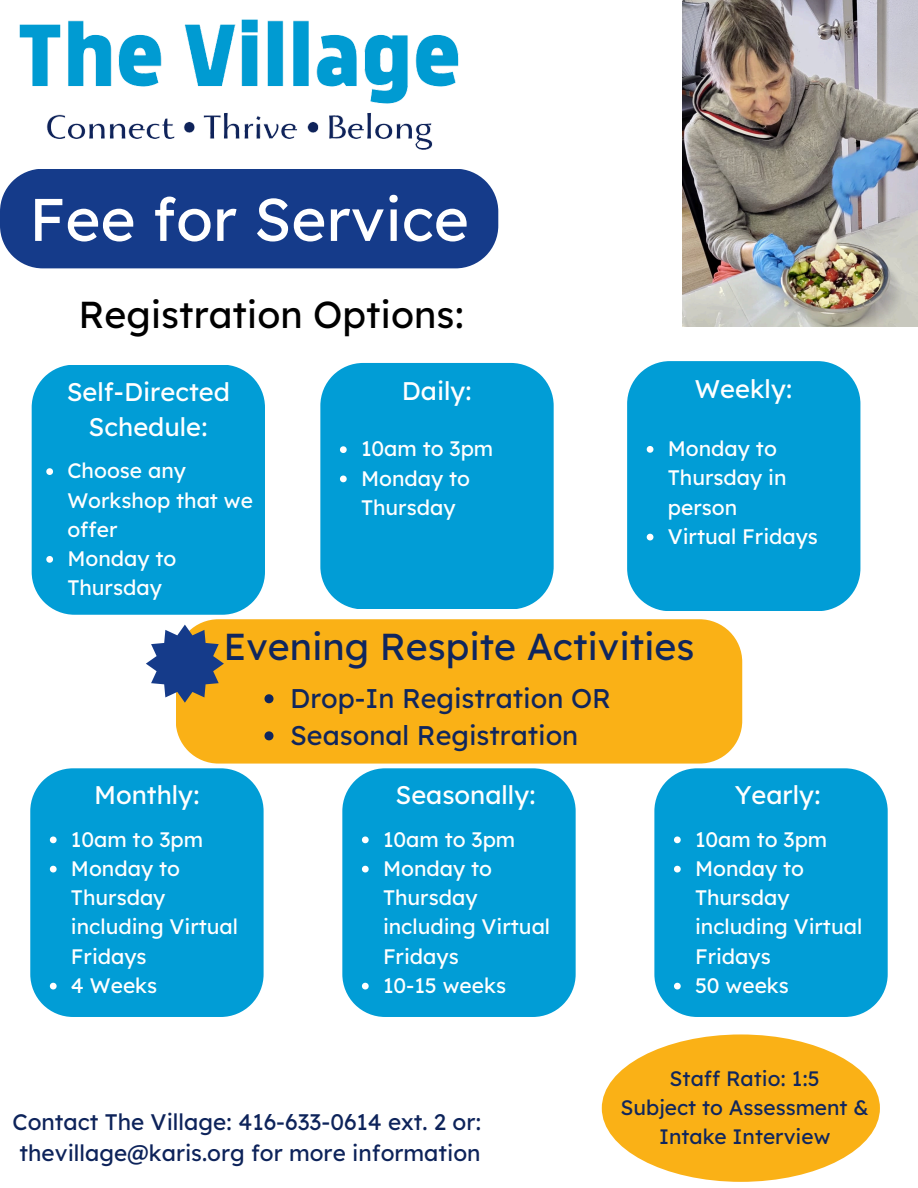
<style>
.page{position:relative;width:918px;height:1188px;background:#fff}
.page>*{position:absolute;margin:0;border:0;box-sizing:border-box;transform-origin:0 0}
.t1{font:60px "Lexend Deca";color:#fff}
.t2{font:37.5px "Lexend Deca";color:#10265d}
.t3{font:37.5px "Lexend Deca";color:#000}
.t4{font:27px "Lexend Deca";color:#10265d}
.t5{font:25.5px/34.8px "Lexend Deca";color:#fff;text-align:center}
.t6{font:22.5px "Lexend Deca";color:#0d235a}
.t7{font:21px/29.2px "Lexend Deca";color:#fff}
.t8{font:20.85px "Lexend Deca";color:#10265d}
</style>
<div class="page">
<img style="left:19px;top:19px;width:440px;height:131px">
<img style="left:682px;top:0;width:236px;height:327px">
<div style="left:0;top:169px;width:498px;height:99px;background:#153b8a"></div>
<div style="left:32px;top:365px;width:233px;height:249px;background:#019dd6"></div>
<div style="left:320px;top:363px;width:234px;height:246px;background:#019dd6"></div>
<div style="left:627px;top:361px;width:233px;height:250px;background:#019dd6"></div>
<div style="left:30px;top:768px;width:234px;height:249px;background:#019dd6"></div>
<div style="left:342px;top:768px;width:234px;height:249px;background:#019dd6"></div>
<div style="left:654px;top:768px;width:234px;height:249px;background:#019dd6"></div>
<div style="left:176px;top:619px;width:566px;height:145px;background:#fab116"></div>
<svg style="left:265px;top:694px;width:9px;height:9px"></svg>
<svg style="left:265px;top:731px;width:9px;height:9px"></svg>
<svg style="left:146px;top:625px;width:78px;height:78px"></svg>
<div style="left:602px;top:1034px;width:278px;height:148px;background:#fab116;border-radius:50%"></div>
<svg style="left:46px;top:468px;width:7px;height:7px"></svg>
<svg style="left:46px;top:556px;width:7px;height:7px"></svg>
<svg style="left:340px;top:446px;width:7px;height:7px"></svg>
<svg style="left:340px;top:476px;width:7px;height:6px"></svg>
<svg style="left:647px;top:446px;width:6px;height:7px"></svg>
<svg style="left:647px;top:534px;width:6px;height:6px"></svg>
<svg style="left:50px;top:836px;width:7px;height:7px"></svg>
<svg style="left:50px;top:866px;width:7px;height:6px"></svg>
<svg style="left:50px;top:983px;width:7px;height:6px"></svg>
<svg style="left:362px;top:836px;width:7px;height:7px"></svg>
<svg style="left:362px;top:866px;width:7px;height:6px"></svg>
<svg style="left:362px;top:983px;width:7px;height:6px"></svg>
<svg style="left:674px;top:836px;width:7px;height:7px"></svg>
<svg style="left:674px;top:866px;width:7px;height:6px"></svg>
<svg style="left:674px;top:983px;width:7px;height:6px"></svg>
<p class="t1" style="left:29px;top:181px;width:441px">Fee for Service</p>
<p class="t3" style="left:79px;top:291px;width:387px">Registration Options:</p>
<p class="t5" style="left:67px;top:374px;width:165px">Self-Directed<br>Schedule:</p>
<h2 class="t7" style="left:67px;top:456px;width:187px">Choose any<br>Workshop that we offer</h2>
<p class="t7" style="left:67px;top:544px;width:111px">Monday to<br>Thursday</p>
<p class="t5" style="left:402px;top:373px;width:72px">Daily:</p>
<h3 class="t7" style="left:361px;top:434px;width:134px">10am to 3pm</h3>
<p class="t7" style="left:361px;top:463px;width:111px">Monday to<br>Thursday</p>
<p class="t5" style="left:695px;top:371px;width:99px">Weekly:</p>
<p class="t7" style="left:668px;top:434px;width:120px">Monday to<br>Thursday in person</p>
<h3 class="t7" style="left:668px;top:521px;width:152px">Virtual Fridays</h3>
<h2 class="t2" style="left:223px;top:623px;width:473px">Evening Respite Activities</h2>
<p class="t4" style="left:290px;top:681px;width:322px">Drop-In Registration OR</p>
<h3 class="t4" style="left:290px;top:718px;width:290px">Seasonal Registration</h3>
<p class="t5" style="left:94px;top:777px;width:107px">Monthly:</p>
<p class="t7" style="left:71px;top:824px;width:134px">10am to 3pm</p>
<p class="t7" style="left:71px;top:853px;width:169px">Monday to<br>Thursday including Virtual<br>Fridays</p>
<h3 class="t7" style="left:71px;top:970px;width:88px">4 Weeks</h3>
<p class="t5" style="left:395px;top:777px;width:142px">Seasonally:</p>
<p class="t7" style="left:383px;top:824px;width:134px">10am to 3pm</p>
<p class="t7" style="left:383px;top:853px;width:169px">Monday to<br>Thursday including Virtual<br>Fridays</p>
<p class="t7" style="left:383px;top:970px;width:125px">10-15 weeks</p>
<h3 class="t6" style="left:12px;top:1107px;width:471px">Contact The Village: 416-633-0614 ext. 2 or:</h3>
<p class="t6" style="left:20px;top:1139px;width:463px">thevillage@karis.org for more information</p>
<p class="t5" style="left:735px;top:777px;width:88px">Yearly:</p>
<p class="t7" style="left:695px;top:824px;width:134px">10am to 3pm</p>
<p class="t7" style="left:695px;top:853px;width:169px">Monday to<br>Thursday including Virtual<br>Fridays</p>
<p class="t7" style="left:695px;top:970px;width:95px">50 weeks</p>
<p class="t8" style="left:670px;top:1065px;width:152px">Staff Ratio: 1:5</p>
<h3 class="t8" style="left:621px;top:1094px;width:250px">Subject to Assessment &amp;</h3>
<p class="t8" style="left:659px;top:1123px;width:173px">Intake Interview</p>
</div>
